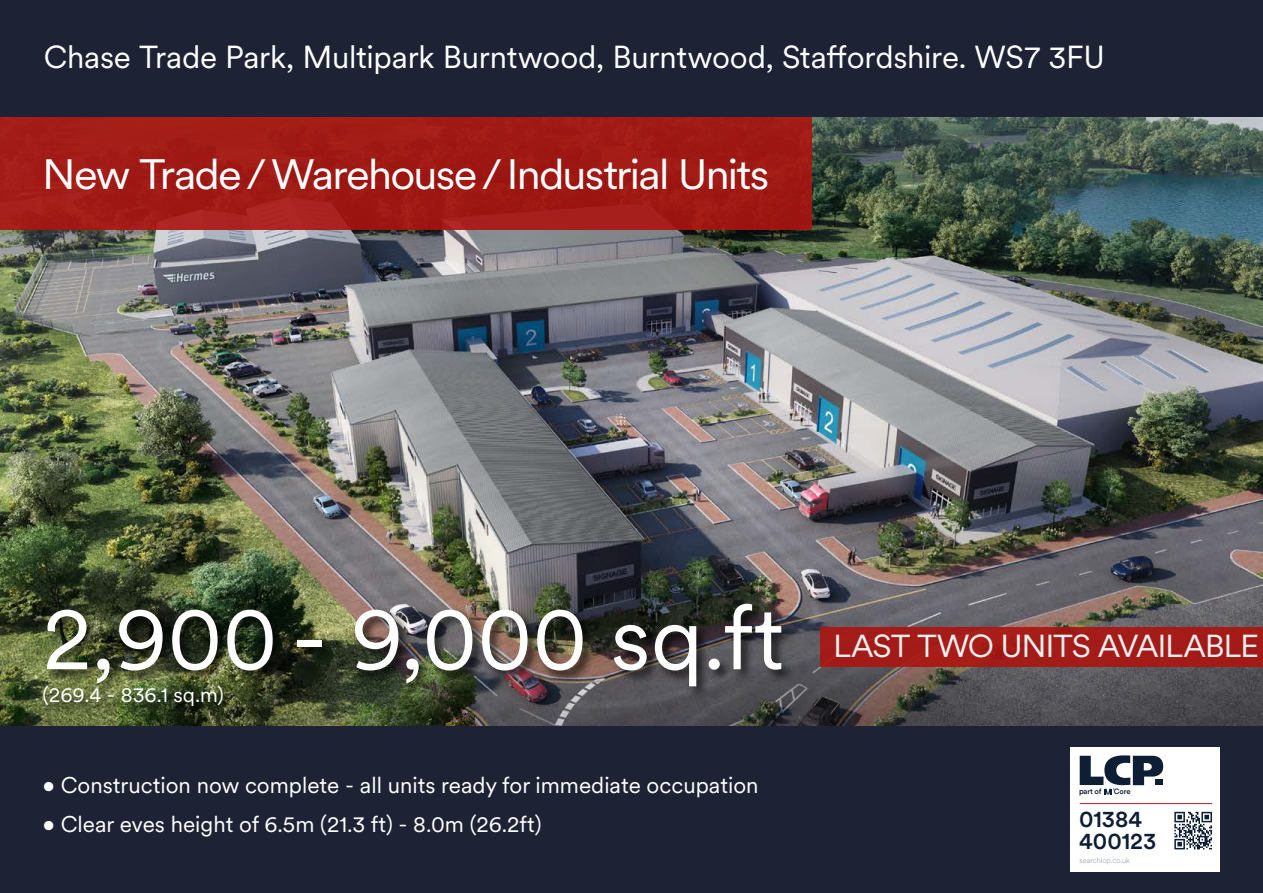
<style>
.page{position:relative;width:1263px;height:893px;background:#fff}
.page>*{position:absolute;margin:0;border:0;box-sizing:border-box;transform-origin:0 0}
.t1{font:90px "Circular XX";color:#fff}
.t2{font:42px "Circular XX";letter-spacing:-.04em;color:#fff;scale:1.04 1}
.t3{font:31.5px "Circular XX";letter-spacing:-.01em;color:#fff}
.t4{font:31.5px "Circular XX";letter-spacing:-.04em;color:#fff;scale:1.04 1}
.t5{font:500 23.4px/22.5px "Circular XX";color:#0e1e34}
.t6{font:22.5px "Circular XX";color:#fff}
.t7{font:21px "Circular XX";color:#fff}
.t8{font:300 7.65px "Circular XX";color:#979da7}
.t9{font:500 7.65px "Circular XX";letter-spacing:-.02em;color:#0e1e34}
.s1{font-size:8.1px}
</style>
<div class="page">
<div style="left:0;top:0;width:1263px;height:117px;background:#1d2335"></div>
<div style="left:0;top:725px;width:1263px;height:168px;background:#1d2335"></div>
<img style="left:0;top:117px;width:1263px;height:608px">
<div style="left:820px;top:627px;width:443px;height:39px;background:#a41b18"></div>
<div style="left:41px;top:601px;width:755px;height:118px;background:#000;opacity:.75"></div>
<div style="left:1070px;top:747px;width:150px;height:125px;background:#fff"></div>
<hr style="left:1080px;top:803px;width:132px;height:1px;background:#ac1f25">
<svg style="left:1080px;top:755px;width:83px;height:39px"></svg>
<svg style="left:1174px;top:812px;width:38px;height:37px"></svg>
<div style="left:0;top:117px;width:811px;height:113px;background:#a11a15"></div>
<h3 class="t3" style="left:44px;top:36px;width:1063px">Chase Trade Park, Multipark Burntwood, Burntwood, Staffordshire. WS7 3FU</h3>
<h2 class="t2" style="left:42px;top:146px;width:701px">New Trade / Warehouse / Industrial Units</h2>
<h1 class="t1" style="left:43px;top:578px;width:743px">2,900 - 9,000 sq.ft</h1>
<p class="t7" style="left:43px;top:681px;width:183px">(269.4 - 836.1 sq.m)</p>
<p class="t6" style="left:43px;top:770px;width:717px">• Construction now complete - all units ready for immediate occupation</p>
<p class="t6" style="left:43px;top:809px;width:500px">• Clear eves height of 6.5m (21.3 ft) - 8.0m (26.2ft)</p>
<h3 class="t4" style="left:833px;top:625px;width:411px">LAST TWO UNITS AVAILABLE</h3>
<p class="t9" style="left:1079px;top:786px;width:24px"><span class="s1">p</span>art of</p>
<p class="t9" style="left:1114px;top:786px;width:18px">Core</p>
<p class="t5" style="left:1079px;top:806px;width:79px">01384<br>400123</p>
<p class="t8" style="left:1079px;top:855px;width:52px">searchlcp.co.uk</p>
</div>
